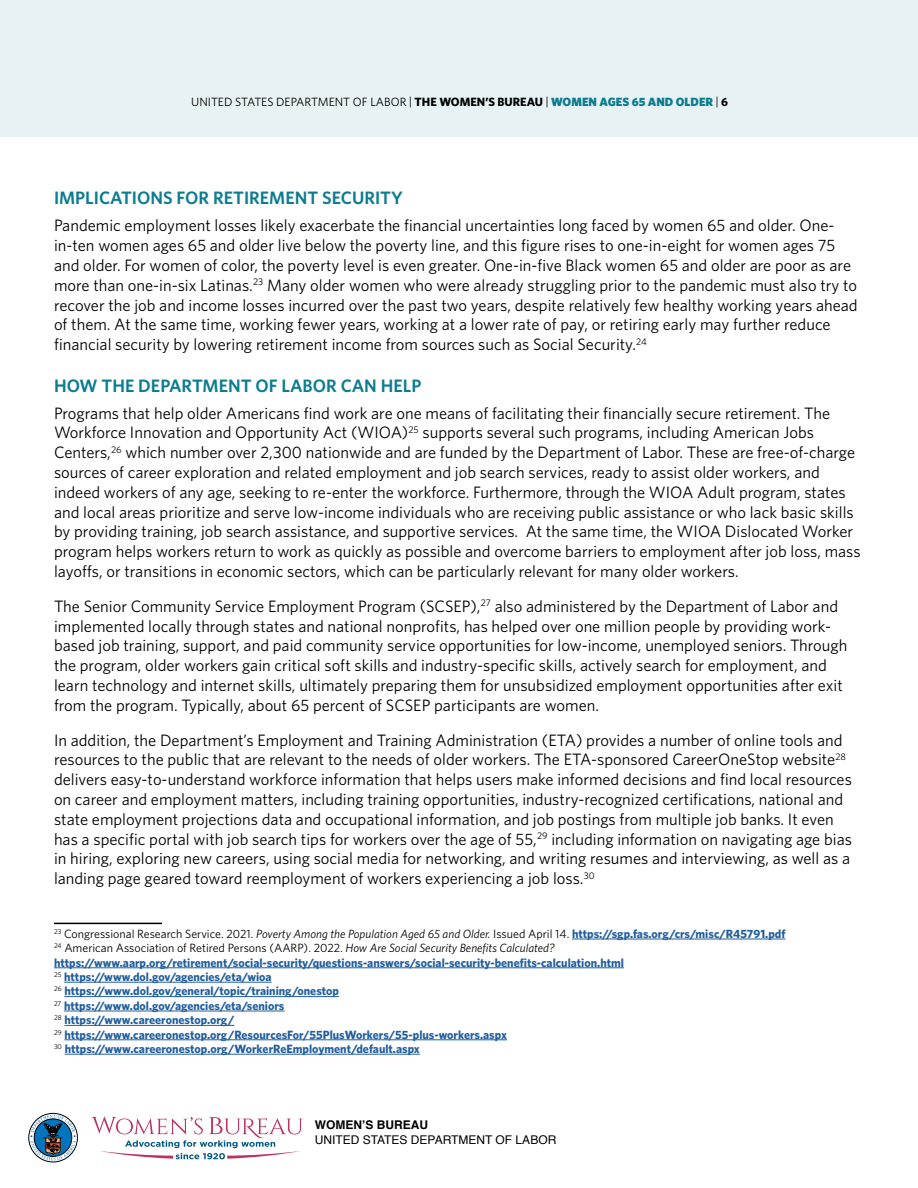
<style>
.page{position:relative;width:918px;height:1188px;background:#fff}
.page>*{position:absolute;margin:0;border:0;box-sizing:border-box;transform-origin:0 0}
.t1{font:600 18px "Whitney";color:#0c7d90}
.text{font:16.5px/19.8px "Whitney";color:#000}
.footnote{font:700 12px "Whitney";color:#215e9e}
.footnote-2{font:12px "Whitney";color:#000}
.text-2{font:12px "Helvetica";color:#000}
.text-3{font:700 12px "Helvetica";color:#000}
.s1{font-family:"Raleway"}
.s2{font-weight:700}
.s3{font-weight:900;color:#0c7d90}
.s4{font-style:italic}
.s5{font-weight:700;color:#215e9e}
</style>
<div class="page">
<div style="left:0;top:0;width:918px;height:136px;background:#e7f2f4"></div>
<div style="left:28px;top:1113px;width:50px;height:49px;border:1px solid #000;border-radius:50%"></div>
<svg style="left:31px;top:1115px;width:45px;height:46px"></svg>
<svg style="left:91px;top:1117px;width:212px;height:42px"></svg>
<hr style="left:54px;top:923px;width:108px;height:1px;background:#000">
<hr style="left:572px;top:939px;width:213px;height:1px;background:#215e9e">
<hr style="left:54px;top:967px;width:570px;height:1px;background:#215e9e">
<hr style="left:64px;top:982px;width:208px;height:1px;background:#215e9e">
<hr style="left:64px;top:996px;width:275px;height:1px;background:#215e9e">
<hr style="left:64px;top:1011px;width:220px;height:1px;background:#215e9e">
<hr style="left:64px;top:1025px;width:170px;height:1px;background:#215e9e">
<hr style="left:64px;top:1039px;width:443px;height:1px;background:#215e9e">
<hr style="left:65px;top:1054px;width:355px;height:1px;background:#215e9e">
<h1 class="footnote-2" style="left:191px;top:94px;width:539px">UNITED STATES DEPARTMENT OF LABOR <span class="s1">|</span> <span class="s2">THE WOMEN’S BUREAU</span> <span class="s1">|</span> <span class="s3">WOMEN AGES 65 AND OLDER</span> <span class="s1">|</span> <span class="s2">6</span></h1>
<h2 class="t1" style="left:54px;top:186px;width:350px">IMPLICATIONS FOR RETIREMENT SECURITY</h2>
<p class="text" style="left:54px;top:215px;width:805px">Pandemic employment losses likely exacerbate the financial uncertainties long faced by women 65 and older. One&shy;in-ten women ages 65 and older live below the poverty line, and this figure rises to one-in-eight for women ages 75 and older. For women of color, the poverty level is even greater. One-in-five Black women 65 and older are poor as are more than one-in-six Latinas.<sup>23</sup> Many older women who were already struggling prior to the pandemic must also try to recover the job and income losses incurred over the past two years, despite relatively few healthy working years ahead of them. At the same time, working fewer years, working at a lower rate of pay, or retiring early may further reduce financial security by lowering retirement income from sources such as Social Security.<sup>24</sup></p>
<h2 class="t1" style="left:54px;top:373px;width:369px">HOW THE DEPARTMENT OF LABOR CAN HELP</h2>
<p class="text" style="left:54px;top:403px;width:808px">Programs that help older Americans find work are one means of facilitating their financially secure retirement. The Workforce Innovation and Opportunity Act (WIOA)<sup>25</sup> supports several such programs, including American Jobs Centers,<sup>26</sup> which number over 2,300 nationwide and are funded by the Department of Labor. These are free-of-charge sources of career exploration and related employment and job search services, ready to assist older workers, and indeed workers of any age, seeking to re-enter the workforce. Furthermore, through the WIOA Adult program, states and local areas prioritize and serve low-income individuals who are receiving public assistance or who lack basic skills by providing training, job search assistance, and supportive services. At the same time, the WIOA Dislocated Worker program helps workers return to work as quickly as possible and overcome barriers to employment after job loss, mass layoffs, or transitions in economic sectors, which can be particularly relevant for many older workers.</p>
<p class="text" style="left:54px;top:596px;width:795px">The Senior Community Service Employment Program (SCSEP),<sup>27</sup> also administered by the Department of Labor and implemented locally through states and national nonprofits, has helped over one million people by providing work&shy;based job training, support, and paid community service opportunities for low-income, unemployed seniors. Through the program, older workers gain critical soft skills and industry-specific skills, actively search for employment, and learn technology and internet skills, ultimately preparing them for unsubsidized employment opportunities after exit from the program. Typically, about 65 percent of SCSEP participants are women.</p>
<p class="text" style="left:54px;top:730px;width:800px">In addition, the Department’s Employment and Training Administration (ETA) provides a number of online tools and resources to the public that are relevant to the needs of older workers. The ETA-sponsored CareerOneStop website<sup>28 </sup>delivers easy-to-understand workforce information that helps users make informed decisions and find local resources on career and employment matters, including training opportunities, industry-recognized certifications, national and state employment projections data and occupational information, and job postings from multiple job banks. It even has a specific portal with job search tips for workers over the age of 55,<sup>29</sup> including information on navigating age bias in hiring, exploring new careers, using social media for networking, and writing resumes and interviewing, as well as a landing page geared toward reemployment of workers experiencing a job loss.<sup>30</sup></p>
<p class="footnote-2" style="left:54px;top:926px;width:733px"><sup>23</sup> Congressional Research Service. 2021. <span class="s4">Poverty Among the Population Aged 65 and Older.</span> Issued April 14. <span class="s5">https://sgp.fas.org/crs/misc/R45791.pdf</span></p>
<p class="footnote-2" style="left:54px;top:940px;width:502px"><sup>24</sup> American Association of Retired Persons (AARP). 2022. <span class="s4">How Are Social Security Benefits Calculated?</span></p>
<p class="footnote" style="left:54px;top:954px;width:572px">https://www.aarp.org/retirement/social-security/questions-answers/social-security-benefits-calculation.html</p>
<p class="footnote" style="left:54px;top:969px;width:219px"><sup>25</sup> https://www.dol.gov/agencies/eta/wioa</p>
<p class="footnote" style="left:54px;top:983px;width:287px"><sup>26</sup> https://www.dol.gov/general/topic/training/onestop</p>
<p class="footnote" style="left:54px;top:998px;width:232px"><sup>27</sup> https://www.dol.gov/agencies/eta/seniors</p>
<p class="footnote" style="left:54px;top:1012px;width:182px"><sup>28</sup> https://www.careeronestop.org/</p>
<p class="footnote" style="left:54px;top:1026px;width:455px"><sup>29</sup> https://www.careeronestop.org/ResourcesFor/55PlusWorkers/55-plus-workers.aspx</p>
<p class="footnote" style="left:54px;top:1041px;width:367px"><sup>30</sup> https://www.careeronestop.org/WorkerReEmployment/default.aspx</p>
<p class="text-3" style="left:315px;top:1115px;width:115px">WOMEN’S BUREAU</p>
<p class="text-2" style="left:315px;top:1130px;width:243px">UNITED STATES DEPARTMENT OF LABOR</p>
</div>
